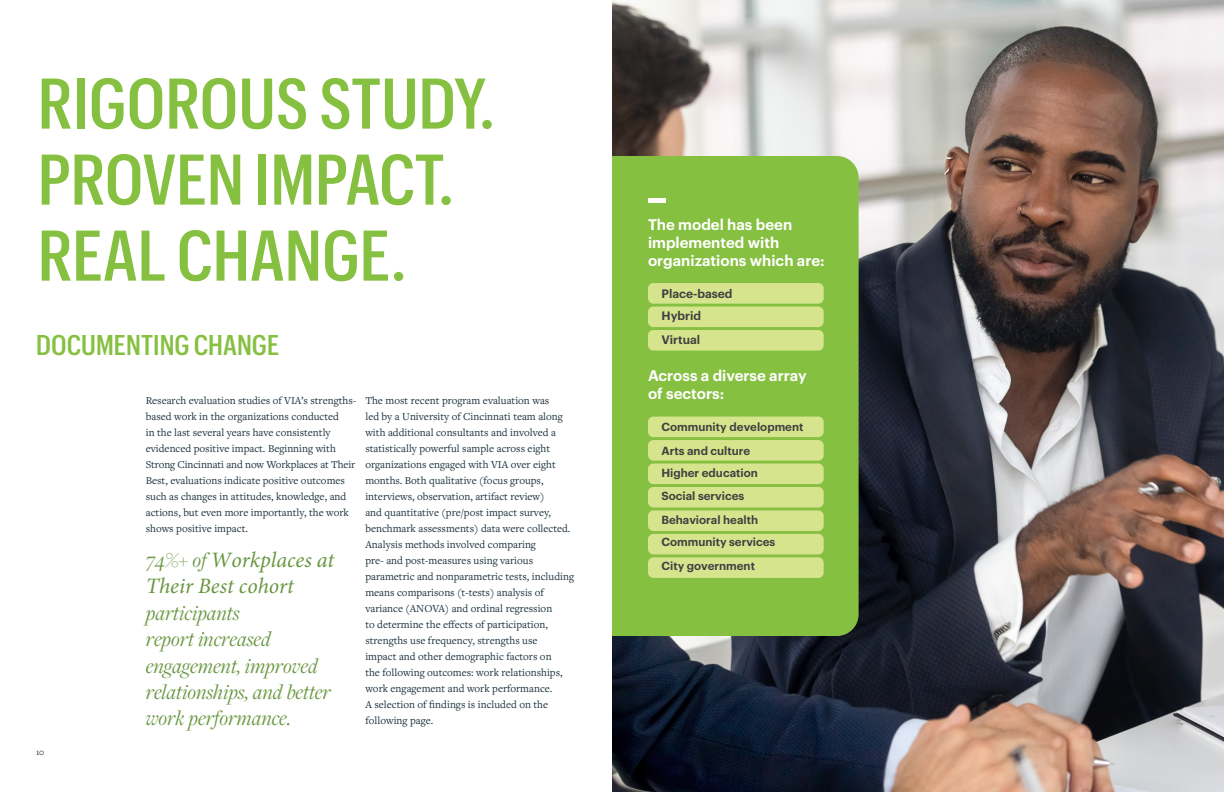
<style>
.page{position:relative;width:1224px;height:792px;background:#fff}
.page>*{position:absolute;margin:0;border:0;box-sizing:border-box;transform-origin:0 0}
.t1{font:500 70px/76px "Graphik Cond";color:#86c041}
.call_out_text{font:500 28px "Graphik Cond";color:#86c041}
.body_copy{font:italic 22px/26.4px "Freight Disp Pro";color:#67963f}
.call_out_text-2{font:600 15px/18px "Graphik";color:#fff}
.call_out_text-3{font:600 12px/22.8px "Graphik";color:#404040}
.call_out_text-4{font:600 11.5px/23.7px "Graphik";color:#404040}
.body_copy-2{font:11px/16px "Freight Text Pro";color:#1b313d}
.body_copy-3{font:9px "Freight Text Pro";color:#1b313d}
.s1{font-family:"Minion Pro"}
</style>
<div class="page">
<img style="left:613px;top:0;width:611px;height:791px">
<div style="left:612px;top:156px;width:247px;height:480px;background:#86c041"></div>
<div style="left:648px;top:283px;width:176px;height:21px;background:#d6e48e;border-radius:5px"></div>
<div style="left:648px;top:417px;width:176px;height:20px;background:#d6e48e;border-radius:5px"></div>
<div style="left:648px;top:307px;width:176px;height:20px;background:#d6e48e;border-radius:5px"></div>
<div style="left:648px;top:440px;width:176px;height:21px;background:#d6e48e;border-radius:5px"></div>
<div style="left:648px;top:487px;width:176px;height:21px;background:#d6e48e;border-radius:5px"></div>
<div style="left:648px;top:534px;width:176px;height:20px;background:#d6e48e;border-radius:5px"></div>
<div style="left:648px;top:330px;width:176px;height:21px;background:#d6e48e;border-radius:5px"></div>
<div style="left:648px;top:464px;width:176px;height:20px;background:#d6e48e;border-radius:5px"></div>
<div style="left:648px;top:510px;width:176px;height:21px;background:#d6e48e;border-radius:5px"></div>
<div style="left:648px;top:557px;width:176px;height:21px;background:#d6e48e;border-radius:5px"></div>
<div style="left:648px;top:198px;width:18px;height:5px;background:#fff"></div>
<p class="t1" style="left:38px;top:60px;width:458px">RIGOROUS STUDY.<br>PROVEN IMPACT.<br>REAL CHANGE.</p>
<p class="call_out_text" style="left:36px;top:325px;width:245px">DOCUMENTING CHANGE</p>
<p class="body_copy-3" style="left:36px;top:746px;width:10px">10</p>
<p class="body_copy-2" style="left:146px;top:392px;width:212px">Research evaluation studies of VIA’s strengths&shy;based work in the organizations conducted<br>in the last several years have consistently evidenced positive impact. Beginning with Strong Cincinnati and now Workplaces at Their Best, evaluations indicate positive outcomes such as changes in attitudes, knowledge, and actions, but even more importantly, the work shows positive impact.</p>
<p class="body_copy" style="left:146px;top:546px;width:190px">74%+ of <span class="s1">Workplaces at<br>Their Best cohort </span>participants<br>report increased engagement, improved relationships, and better work performance.</p>
<p class="body_copy-2" style="left:365px;top:392px;width:210px">The most recent program evaluation was<br>led by a University of Cincinnati team along with additional consultants and involved a statistically powerful sample across eight organizations engaged with VIA over eight months. Both qualitative (focus groups, interviews, observation, artifact review)<br>and quantitative (pre/post impact survey, benchmark assessments) data were collected.<br>Analysis methods involved comparing<br>pre- and post-measures using various parametric and nonparametric tests, including means comparisons (t-tests) analysis of variance (ANOVA) and ordinal regression<br>to determine the effects of participation, strengths use frequency, strengths use<br>impact and other demographic factors on<br>the following outcomes: work relationships, work engagement and work performance.<br>A selection of findings is included on the following page.</p>
<p class="call_out_text-2" style="left:648px;top:214px;width:178px">The model has been implemented with organizations which are:</p>
<p class="call_out_text-3" style="left:662px;top:281px;width:73px">Place-based<br>Hybrid</p>
<p class="call_out_text-3" style="left:662px;top:328px;width:40px">Virtual</p>
<p class="call_out_text-2" style="left:648px;top:365px;width:160px">Across a diverse array of sectors:</p>
<p class="call_out_text-4" style="left:662px;top:414px;width:143px">Community development<br>Arts and culture</p>
<p class="call_out_text-4" style="left:662px;top:460px;width:98px">Higher education<br>Social services<br>Behavioral health</p>
<p class="call_out_text-4" style="left:662px;top:529px;width:115px">Community services<br>City government</p>
</div>
